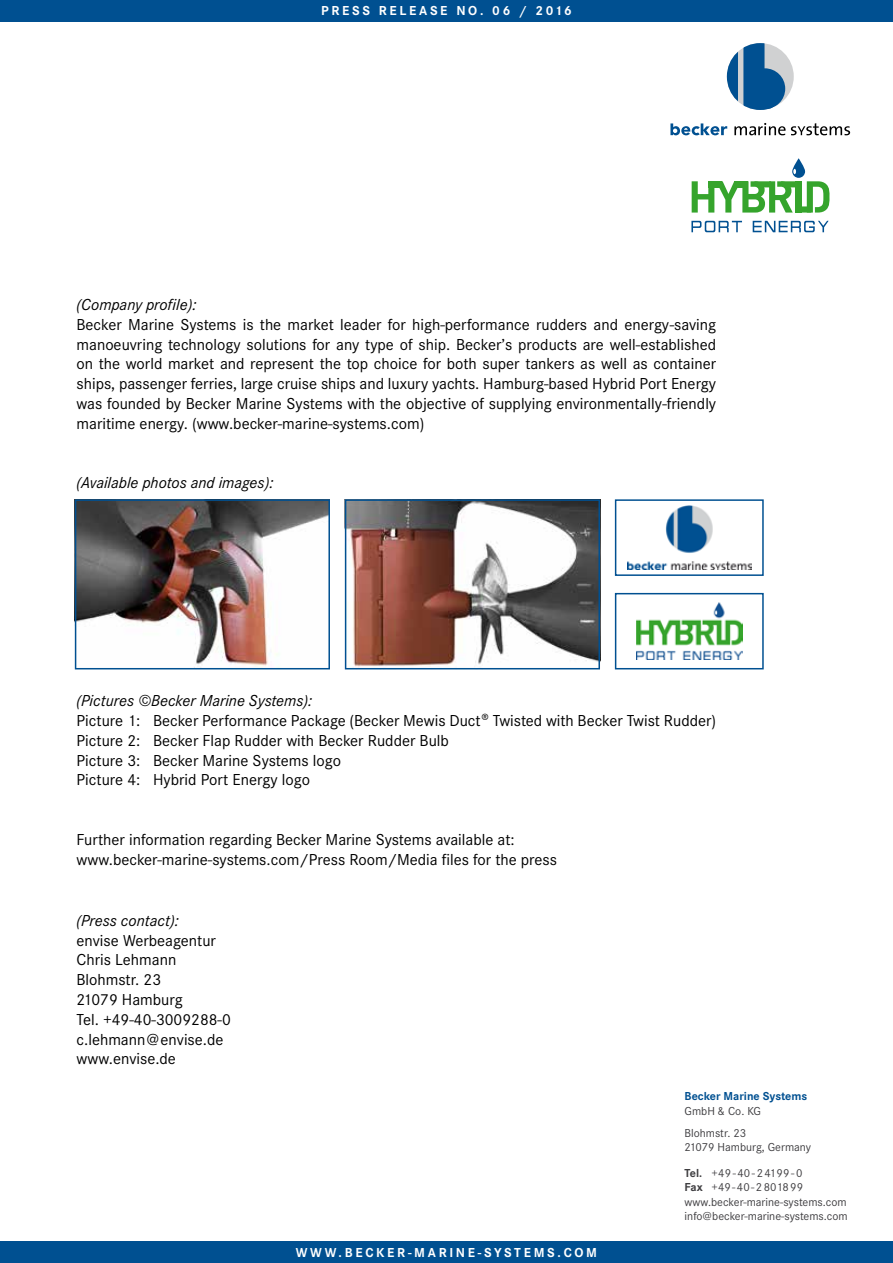
<style>
.page{position:relative;width:893px;height:1263px;background:#fff}
.page>*{position:absolute;margin:0;border:0;box-sizing:border-box;transform-origin:0 0}
.t1{font:16.5px/19.8px "Corporate S";color:#000}
.t2{font:italic 16.5px "Corporate S";color:#000}
.t3{font:700 13.5px "Corporate S";letter-spacing:.2em;color:#fff}
.t4{font:12px/14.4px "Corporate S";color:#3e3d40}
.t5{font:700 12px "Corporate S";color:#005091}
.s1{font-weight:700}
</style>
<div class="page">
<svg style="left:670px;top:123px;width:57px;height:12px"></svg>
<svg style="left:734px;top:123px;width:116px;height:12px"></svg>
<div style="left:727px;top:43px;width:67px;height:67px;background:#d0d1d2;border-radius:50%"></div>
<svg style="left:743px;top:43px;width:34px;height:67px"></svg>
<div style="left:744px;top:68px;width:41px;height:41px;background:#005091;border-radius:50%"></div>
<svg style="left:727px;top:51px;width:11px;height:51px"></svg>
<div style="left:0;top:1242px;width:893px;height:21px;background:#005091"></div>
<div style="left:0;top:0;width:893px;height:21px;background:#005091"></div>
<img style="left:627px;top:506px;width:124px;height:64px">
<div style="left:615px;top:499px;width:149px;height:77px;border:2px solid #005091"></div>
<img style="left:636px;top:603px;width:106px;height:57px">
<div style="left:615px;top:593px;width:149px;height:76px;border:2px solid #005091"></div>
<svg style="left:691px;top:221px;width:51px;height:11px"></svg>
<svg style="left:753px;top:221px;width:76px;height:11px"></svg>
<svg style="left:692px;top:181px;width:137px;height:32px"></svg>
<svg style="left:792px;top:158px;width:13px;height:20px"></svg>
<svg style="left:793px;top:169px;width:3px;height:5px"></svg>
<img style="left:348px;top:502px;width:249px;height:164px">
<div style="left:345px;top:499px;width:255px;height:170px;border:2px solid #005091"></div>
<img style="left:78px;top:502px;width:249px;height:164px">
<div style="left:75px;top:499px;width:255px;height:170px;border:2px solid #005091"></div>
<p class="t3" style="left:321px;top:3px;width:252px">PRESS RELEASE NO. 06 / 2016</p>
<p class="t2" style="left:77px;top:295px;width:121px">(Company profile):</p>
<p class="t1" style="left:77px;top:315px;width:641px;text-align:justify">Becker Marine Systems is the market leader for high-performance rudders and energy-saving manoeuvring technology solutions for any type of ship. Becker’s products are well-established on the world market and represent the top choice for both super tankers as well as container ships, passenger ferries, large cruise ships and luxury yachts. Hamburg-based Hybrid Port Energy was founded by Becker Marine Systems with the objective of supplying environmentally-friendly maritime energy. (www.becker-marine-systems.com)</p>
<p class="t2" style="left:77px;top:473px;width:198px">(Available photos and images):</p>
<p class="t2" style="left:77px;top:691px;width:237px">(Pictures ©Becker Marine Systems):</p>
<p class="t1" style="left:77px;top:711px;width:641px">Picture 1: Becker Performance Package (Becker Mewis Duct® Twisted with Becker Twist Rudder)<br>Picture 2: Becker Flap Rudder with Becker Rudder Bulb<br>Picture 3: Becker Marine Systems logo<br>Picture 4: Hybrid Port Energy logo</p>
<p class="t1" style="left:77px;top:829px;width:482px">Further information regarding Becker Marine Systems available at: www.becker-marine-systems.com/Press Room/Media files for the press</p>
<p class="t2" style="left:77px;top:911px;width:104px">(Press contact):</p>
<p class="t1" style="left:77px;top:930px;width:156px">envise Werbeagentur<br>Chris Lehmann<br>Blohmstr. 23<br>21079 Hamburg<br>Tel. +49-40-3009288-0 c.lehmann@envise.de www.envise.de</p>
<p class="t3" style="left:296px;top:1244px;width:303px">WWW.BECKER-MARINE-SYSTEMS.COM</p>
<p class="t5" style="left:685px;top:1089px;width:124px">Becker Marine Systems</p>
<p class="t4" style="left:685px;top:1099px;width:78px;line-height:22.5px">GmbH &amp; Co. KG<br>Blohmstr. 23</p>
<p class="t4" style="left:685px;top:1135px;width:128px;line-height:25.5px">21079 Hamburg, Germany<br><span class="s1">Tel.</span> +49-40-24199-0</p>
<p class="t4" style="left:685px;top:1180px;width:165px"><span class="s1">Fax</span> +49-40-2801899 www.becker-marine-systems.com info@becker-marine-systems.com</p>
</div>
